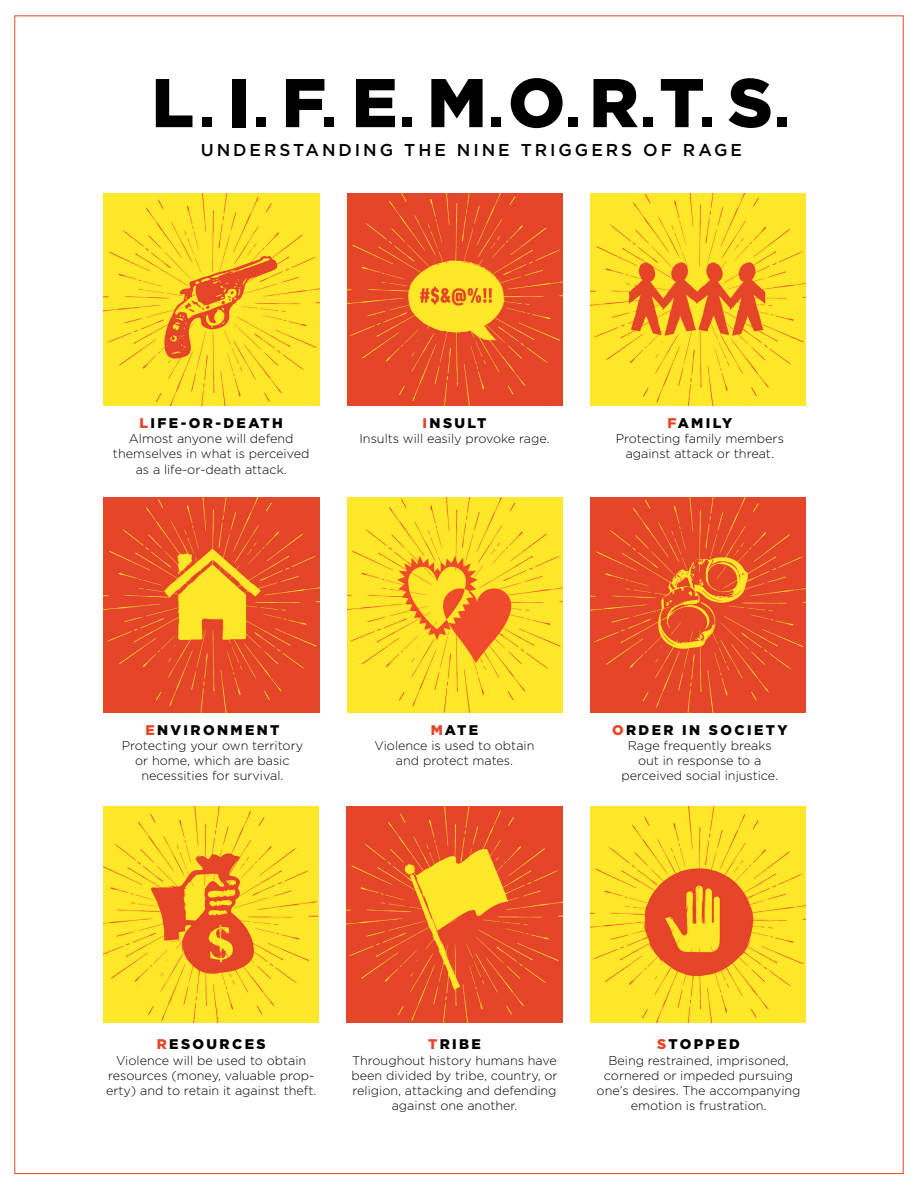
<style>
.page{position:relative;width:918px;height:1188px;background:#fff}
.page>*{position:absolute;margin:0;border:0;box-sizing:border-box;transform-origin:0 0}
.t1{font:900 68.7px "Gotham";color:#000}
.t2{font:500 17.25px "Gotham";letter-spacing:.17em;color:#000}
.t3{font:900 14.1px "Gotham";letter-spacing:.17em;color:#000}
.t4{font:300 12.6px/15.1px "Gotham";color:#000;text-align:center}
.s1{font-weight:500}
.s2{color:#e5462a}
</style>
<div class="page">
<img style="left:591px;top:193px;width:215px;height:213px">
<img style="left:347px;top:193px;width:216px;height:213px">
<img style="left:104px;top:193px;width:215px;height:213px">
<img style="left:104px;top:497px;width:215px;height:215px">
<img style="left:347px;top:497px;width:216px;height:215px">
<img style="left:591px;top:497px;width:215px;height:215px">
<img style="left:104px;top:807px;width:215px;height:215px">
<img style="left:590px;top:807px;width:216px;height:215px">
<img style="left:347px;top:807px;width:215px;height:215px">
<h1 class="t1" style="left:152px;top:61px;width:641px">L<span class="s1">.</span> I<span class="s1">.</span> F<span class="s1">.</span> E<span class="s1">.</span> M<span class="s1">.</span>O<span class="s1">.</span>R<span class="s1">.</span>T<span class="s1">.</span> S<span class="s1">.</span></h1>
<h2 class="t2" style="left:201px;top:138px;width:543px">UNDERSTANDING THE NINE TRIGGERS OF RAGE</h2>
<p class="t3" style="left:139px;top:415px;width:145px"><span class="s2">L</span>IFE-OR-DEATH</p>
<p class="t4" style="left:113px;top:431px;width:198px">Almost anyone will defend themselves in what is perceived as a life-or-death attack.</p>
<p class="t3" style="left:423px;top:415px;width:65px"><span class="s2">I</span>NSULT</p>
<p class="t4" style="left:359px;top:431px;width:192px">Insults will easily provoke rage.</p>
<p class="t3" style="left:667px;top:415px;width:66px"><span class="s2">F</span>AMILY</p>
<p class="t4" style="left:616px;top:431px;width:170px">Protecting family members against attack or threat.</p>
<p class="t3" style="left:145px;top:722px;width:136px"><span class="s2">E</span>NVIRONMENT</p>
<p class="t4" style="left:122px;top:738px;width:183px">Protecting your own territory or home, which are basic necessities for survival.</p>
<p class="t3" style="left:431px;top:722px;width:49px"><span class="s2">M</span>ATE</p>
<p class="t4" style="left:375px;top:738px;width:161px">Violence is used to obtain and protect mates.</p>
<p class="t3" style="left:612px;top:722px;width:177px"><span class="s2">O</span>RDER IN SOCIETY</p>
<p class="t4" style="left:622px;top:738px;width:158px">Rage frequently breaks out in response to a perceived social injustice.</p>
<p class="t3" style="left:157px;top:1036px;width:110px"><span class="s2">R</span>ESOURCES</p>
<p class="t4" style="left:106px;top:1052px;width:212px">Violence will be used to obtain resources (money, valuable prop&shy;erty) and to retain it against theft.</p>
<p class="t3" style="left:428px;top:1036px;width:54px"><span class="s2">T</span>RIBE</p>
<p class="t4" style="left:352px;top:1052px;width:207px">Throughout history humans have been divided by tribe, country, or religion, attacking and defending against one another.</p>
<p class="t3" style="left:657px;top:1036px;width:84px"><span class="s2">S</span>TOPPED</p>
<p class="t4" style="left:597px;top:1052px;width:205px">Being restrained, imprisoned, cornered or impeded pursuing one’s desires. The accompanying emotion is frustration.</p>
</div>
